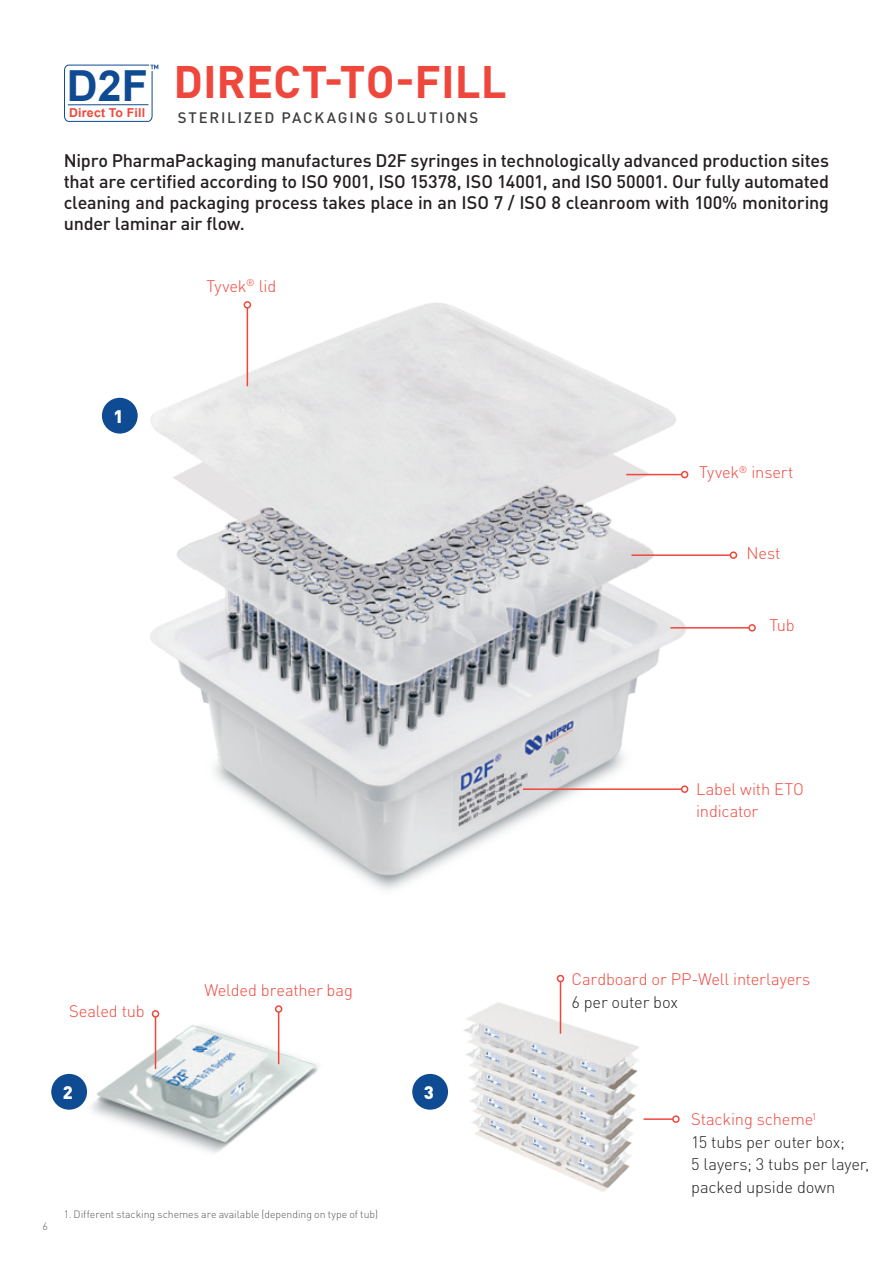
<style>
.page{position:relative;width:893px;height:1263px;background:#fff}
.page>*{position:absolute;margin:0;border:0;box-sizing:border-box;transform-origin:0 0}
.t1{font:700 45px "DIN Pro";color:#ef473c}
.t2{font:700 42.9px "Arial";color:#0f4b92}
.t3{font:500 18px/21px "DIN Pro";letter-spacing:-.01em;color:#231f20;text-align:justify}
.t4{font:900 18px "DIN Pro";color:#fff}
.t5{font:300 16.5px/22.5px "DIN Pro";letter-spacing:-.01em;color:#ef473c}
.t6{font:300 16.5px/22.5px "DIN Pro";letter-spacing:-.01em;color:#231f20}
.t7{font:500 15px "DIN Pro";letter-spacing:.115em;color:#3e3e3f}
.t8{font:700 12.3px "Arial";letter-spacing:.02em;color:#ef473c}
.t9{font:300 10.5px "DIN Pro";letter-spacing:-.005em;color:#57585a}
.s1{color:#ef473c}
</style>
<div class="page">
<img style="left:464px;top:994px;width:180px;height:198px">
<img style="left:91px;top:1005px;width:228px;height:148px">
<img style="left:150px;top:301px;width:548px;height:589px">
<hr style="left:247px;top:308px;width:1px;height:78px;background:#ef473c">
<div style="left:244px;top:301px;width:7px;height:8px;border:2px solid #ef473c;border-radius:50%"></div>
<svg style="left:64px;top:65px;width:94px;height:57px"></svg>
<svg style="left:100px;top:395px;width:40px;height:41px"></svg>
<div style="left:97px;top:393px;width:45px;height:45px;border:4px solid #fff;border-radius:50%"></div>
<svg style="left:49px;top:1072px;width:40px;height:40px"></svg>
<div style="left:47px;top:1069px;width:45px;height:45px;border:4px solid #fff;border-radius:50%"></div>
<svg style="left:410px;top:1072px;width:40px;height:40px"></svg>
<div style="left:408px;top:1069px;width:45px;height:45px;border:4px solid #fff;border-radius:50%"></div>
<hr style="left:626px;top:474px;width:56px;height:1px;background:#ef473c">
<div style="left:681px;top:471px;width:7px;height:7px;border:2px solid #ef473c;border-radius:50%"></div>
<hr style="left:631px;top:554px;width:99px;height:2px;background:#ef473c">
<div style="left:730px;top:551px;width:7px;height:8px;border:2px solid #ef473c;border-radius:50%"></div>
<hr style="left:670px;top:627px;width:79px;height:1px;background:#ef473c">
<div style="left:748px;top:624px;width:8px;height:7px;border:2px solid #ef473c;border-radius:50%"></div>
<hr style="left:523px;top:788px;width:159px;height:2px;background:#ef473c">
<div style="left:681px;top:785px;width:7px;height:8px;border:2px solid #ef473c;border-radius:50%"></div>
<hr style="left:644px;top:1118px;width:29px;height:2px;background:#ef473c">
<div style="left:672px;top:1115px;width:8px;height:8px;border:2px solid #ef473c;border-radius:50%"></div>
<hr style="left:560px;top:981px;width:1px;height:53px;background:#ef473c">
<div style="left:557px;top:975px;width:7px;height:7px;border:2px solid #ef473c;border-radius:50%"></div>
<hr style="left:278px;top:1012px;width:1px;height:52px;background:#ef473c">
<div style="left:275px;top:1005px;width:7px;height:8px;border:2px solid #ef473c;border-radius:50%"></div>
<hr style="left:155px;top:1017px;width:1px;height:52px;background:#ef473c">
<div style="left:152px;top:1010px;width:7px;height:8px;border:2px solid #ef473c;border-radius:50%"></div>
<h1 class="t1" style="left:173px;top:44px;width:335px">DIRECT-TO-FILL</h1>
<h2 class="t2" style="left:67px;top:57px;width:82px">D2F</h2>
<p class="t8" style="left:69px;top:104px;width:78px">Direct To Fill</p>
<p class="t7" style="left:178px;top:106px;width:302px">STERILIZED PACKAGING SOLUTIONS</p>
<p class="t3" style="left:64px;top:148px;width:767px">Nipro PharmaPackaging manufactures D2F syringes in technologically advanced production sites that are certified according to ISO 9001, ISO 15378, ISO 14001, and ISO 50001. Our fully automated cleaning and packaging process takes place in an ISO 7 / ISO 8 cleanroom with 100% monitoring under laminar air flow.</p>
<p class="t4" style="left:113px;top:401px;width:12px">1</p>
<p class="t5" style="left:207px;top:273px;width:71px">Tyvek<sup>®</sup> lid</p>
<p class="t5" style="left:699px;top:460px;width:96px">Tyvek<sup>®</sup> insert</p>
<p class="t5" style="left:746px;top:540px;width:36px">Nest</p>
<p class="t5" style="left:769px;top:613px;width:27px">Tub</p>
<p class="t5" style="left:696px;top:776px;width:109px">Label with ETO indicator</p>
<p class="t5" style="left:69px;top:998px;width:77px">Sealed tub</p>
<p class="t5" style="left:204px;top:977px;width:150px">Welded breather bag</p>
<p class="t4" style="left:63px;top:1077px;width:12px">2</p>
<p class="t4" style="left:424px;top:1077px;width:12px">3</p>
<p class="t9" style="left:43px;top:1218px;width:7px">6</p>
<p class="t9" style="left:64px;top:1206px;width:316px">1. Different stacking schemes are available (depending on type of tub)</p>
<p class="t5" style="left:571px;top:966px;width:240px">Cardboard or PP-Well interlayers</p>
<p class="t6" style="left:571px;top:989px;width:108px">6 per outer box</p>
<p class="t6" style="left:691px;top:1106px;width:180px"><span class="s1">Stacking scheme</span><sup>1<br></sup>15 tubs per outer box;<br>5 layers; 3 tubs per layer, packed upside down</p>
</div>
